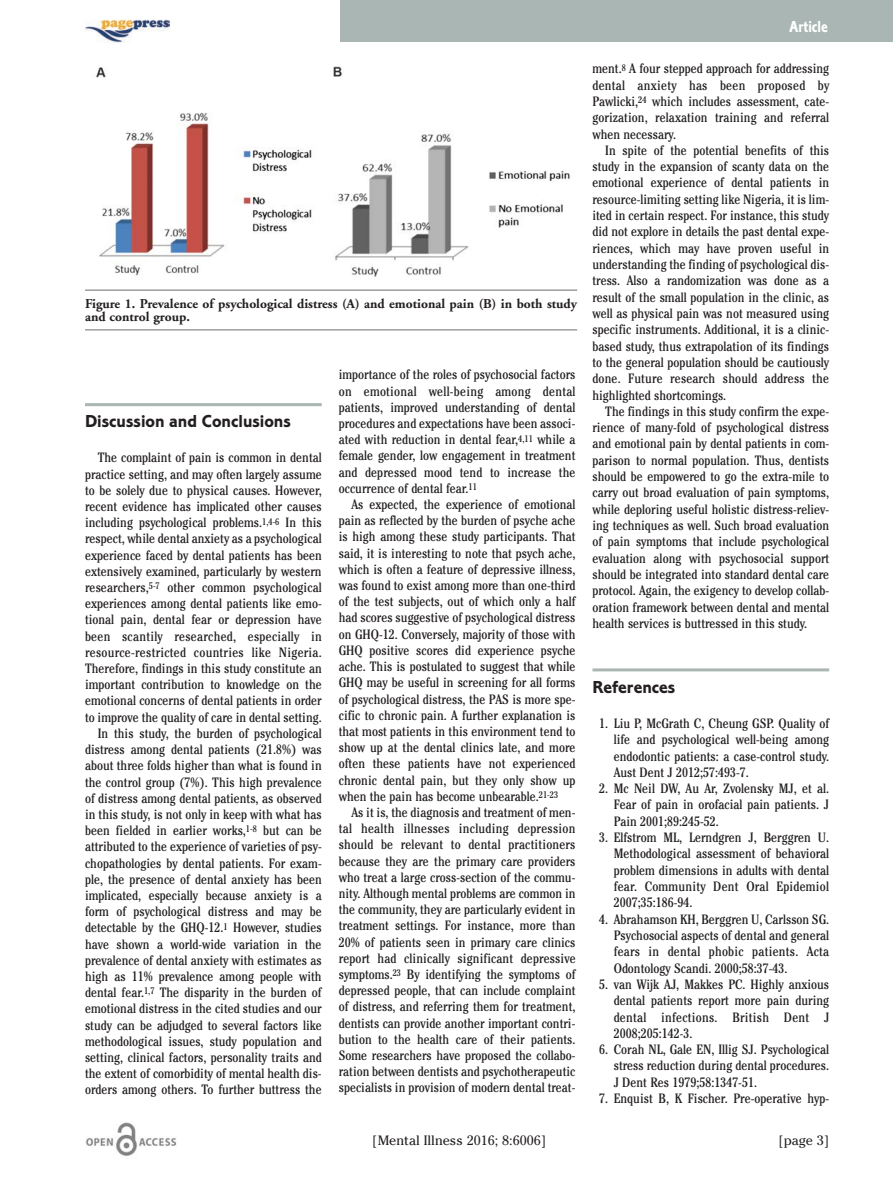
<style>
.page{position:relative;width:893px;height:1191px;background:#fff}
.page>*{position:absolute;margin:0;border:0;box-sizing:border-box;transform-origin:0 0}
.t1{font:18px "Corinthian Bold Plain";color:#231f20}
.t2{font:16.5px "Corinthian Bold Condensed Plain";color:#fff}
.t3{font:condensed 13.5px/16.2px "Cheltenham";color:#231f20;text-align:justify}
.t4{font:700 13.5px/13.5px "Adobe Garamond";color:#231f20}
.t5{font:13.5px "Cheltenham";color:#231f20}
</style>
<div class="page">
<hr style="left:85px;top:403px;width:237px;height:3px;background:#a9b6b3">
<hr style="left:592px;top:668px;width:237px;height:3px;background:#a9b6b3">
<div style="left:340px;top:0;width:553px;height:42px;background:#a9b6b3"></div>
<img style="left:85px;top:19px;width:85px;height:24px">
<img style="left:86px;top:1123px;width:91px;height:34px">
<hr style="left:85px;top:290px;width:492px;height:1px;background:#6c6d70">
<hr style="left:85px;top:329px;width:492px;height:1px;background:#6c6d70">
<img style="left:96px;top:66px;width:474px;height:211px">
<p class="t4" style="left:85px;top:298px;width:494px">Figure 1. Prevalence of psychological distress (A) and emotional pain (B) in both study and control group.</p>
<h1 class="t1" style="left:85px;top:415px;width:207px">Discussion and Conclusions</h1>
<p class="t3" style="left:85px;top:451px;width:238px;text-align:right">The complaint of pain is common in dental practice setting, and may often largely assume to be solely due to physical causes. However, recent evidence has implicated other causes including psychological problems.<sup>1,4-6</sup> In this respect, while dental anxiety as a psychological experience faced by dental patients has been extensively examined, particularly by western researchers,<sup>5-7</sup> other common psychological experiences among dental patients like emo&shy;tional pain, dental fear or depression have been scantily researched, especially in resource-restricted countries like Nigeria.<br>Therefore, findings in this study constitute an important contribution to knowledge on the emotional concerns of dental patients in order to improve the quality of care in dental setting.<br>In this study, the burden of psychological distress among dental patients (21.8%) was about three folds higher than what is found in the control group (7%). This high prevalence of distress among dental patients, as observed in this study, is not only in keep with what has been fielded in earlier works,<sup>1-8</sup> but can be attributed to the experience of varieties of psy&shy;chopathologies by dental patients. For exam&shy;ple, the presence of dental anxiety has been implicated, especially because anxiety is a form of psychological distress and may be detectable by the GHQ-12.<sup>1</sup> However, studies have shown a world-wide variation in the prevalence of dental anxiety with estimates as high as 11% prevalence among people with dental fear.<sup>1,7</sup> The disparity in the burden of emotional distress in the cited studies and our study can be adjudged to several factors like methodological issues, study population and setting, clinical factors, personality traits and the extent of comorbidity of mental health dis&shy;orders among others. To further buttress the</p>
<p class="t3" style="left:339px;top:368px;width:238px">importance of the roles of psychosocial factors on emotional well-being among dental patients, improved understanding of dental procedures and expectations have been associ&shy;ated with reduction in dental fear,<sup>4,11</sup> while a female gender, low engagement in treatment and depressed mood tend to increase the occurrence of dental fear.<sup>11</sup></p>
<p class="t3" style="left:339px;top:497px;width:238px;text-indent:13px">As expected, the experience of emotional pain as reflected by the burden of psyche ache is high among these study participants. That said, it is interesting to note that psych ache, which is often a feature of depressive illness, was found to exist among more than one-third of the test subjects, out of which only a half had scores suggestive of psychological distress on GHQ-12. Conversely, majority of those with GHQ positive scores did experience psyche ache. This is postulated to suggest that while GHQ may be useful in screening for all forms of psychological distress, the PAS is more spe&shy;cific to chronic pain. A further explanation is that most patients in this environment tend to show up at the dental clinics late, and more often these patients have not experienced chronic dental pain, but they only show up when the pain has become unbearable.<sup>21-23</sup></p>
<p class="t3" style="left:339px;top:805px;width:238px;text-indent:13px">As it is, the diagnosis and treatment of men&shy;tal health illnesses including depression should be relevant to dental practitioners because they are the primary care providers who treat a large cross-section of the commu&shy;nity. Although mental problems are common in the community, they are particularly evident in treatment settings. For instance, more than 20% of patients seen in primary care clinics report had clinically significant depressive symptoms.<sup>23</sup> By identifying the symptoms of depressed people, that can include complaint of distress, and referring them for treatment, dentists can provide another important contri&shy;bution to the health care of their patients.<br>Some researchers have proposed the collabo&shy;ration between dentists and psychotherapeutic specialists in provision of modern dental treat-</p>
<p class="t2" style="left:789px;top:21px;width:40px">Article</p>
<p class="t3" style="left:592px;top:62px;width:238px">ment.<sup>8</sup> A four stepped approach for addressing dental anxiety has been proposed by Pawlicki,<sup>24</sup> which includes assessment, cate&shy;gorization, relaxation training and referral when necessary.</p>
<p class="t3" style="left:592px;top:143px;width:238px;text-indent:13px">In spite of the potential benefits of this study in the expansion of scanty data on the emotional experience of dental patients in resource-limiting setting like Nigeria, it is lim&shy;ited in certain respect. For instance, this study did not explore in details the past dental expe&shy;riences, which may have proven useful in understanding the finding of psychological dis&shy;tress. Also a randomization was done as a result of the small population in the clinic, as well as physical pain was not measured using specific instruments. Additional, it is a clinic&shy;based study, thus extrapolation of its findings to the general population should be cautiously done. Future research should address the highlighted shortcomings.</p>
<p class="t3" style="left:592px;top:404px;width:238px;text-indent:13px">The findings in this study confirm the expe&shy;rience of many-fold of psychological distress and emotional pain by dental patients in com&shy;parison to normal population. Thus, dentists should be empowered to go the extra-mile to carry out broad evaluation of pain symptoms, while deploring useful holistic distress-reliev&shy;ing techniques as well. Such broad evaluation of pain symptoms that include psychological evaluation along with psychosocial support should be integrated into standard dental care protocol. Again, the exigency to develop collab&shy;oration framework between dental and mental health services is buttressed in this study.</p>
<h1 class="t1" style="left:592px;top:680px;width:84px">References</h1>
<p class="t3" style="left:614px;top:716px;width:217px;text-indent:-15px">1. Liu P, McGrath C, Cheung GSP. Quality of life and psychological well-being among endodontic patients: a case-control study.<br>Aust Dent J 2012;57:493-7.</p>
<p class="t3" style="left:614px;top:781px;width:217px;text-indent:-15px">2. Mc Neil DW, Au Ar, Zvolensky MJ, et al.<br>Fear of pain in orofacial pain patients. J Pain 2001;89:245-52.</p>
<p class="t3" style="left:614px;top:830px;width:217px;text-indent:-15px">3. Elfstrom ML, Lerndgren J, Berggren U.<br>Methodological assessment of behavioral problem dimensions in adults with dental fear. Community Dent Oral Epidemiol 2007;35:186-94.</p>
<p class="t3" style="left:614px;top:912px;width:217px;text-indent:-15px">4. Abrahamson KH, Berggren U, Carlsson SG.<br>Psychosocial aspects of dental and general fears in dental phobic patients. Acta Odontology Scandi. 2000;58:37-43.</p>
<p class="t3" style="left:614px;top:977px;width:217px;text-indent:-15px">5. van Wijk AJ, Makkes PC. Highly anxious dental patients report more pain during dental infections. British Dent J 2008;205:142-3.</p>
<p class="t3" style="left:614px;top:1042px;width:217px;text-indent:-15px">6. Corah NL, Gale EN, Illig SJ. Psychological stress reduction during dental procedures.<br>J Dent Res 1979;58:1347-51.</p>
<p class="t3" style="left:599px;top:1091px;width:232px">7. Enquist B, K Fischer. Pre-operative hyp-</p>
<p class="t5" style="left:372px;top:1132px;width:175px">[Mental Illness 2016; 8:6006]</p>
<p class="t5" style="left:778px;top:1132px;width:52px">[page 3]</p>
</div>
